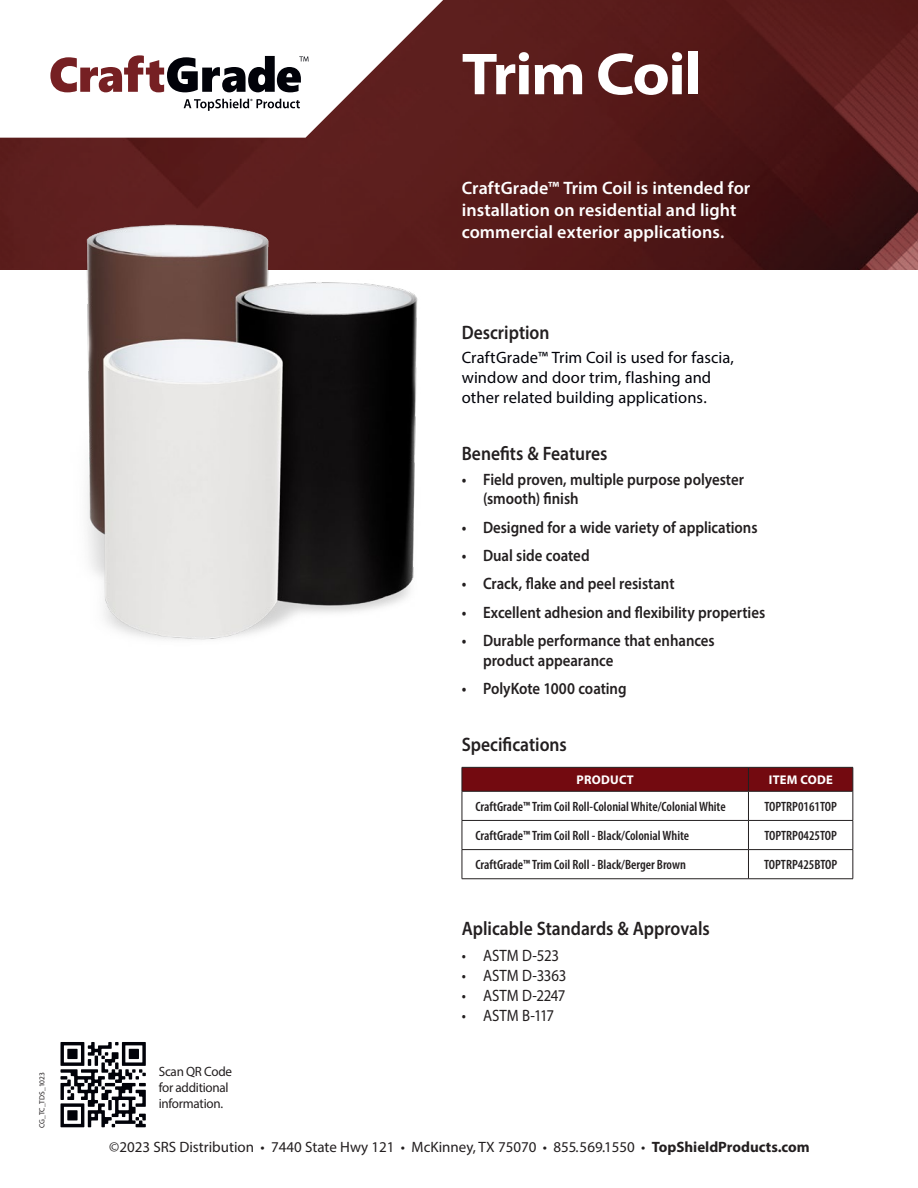
<style>
.page{position:relative;width:918px;height:1188px;background:#fff}
.page>*{position:absolute;margin:0;border:0;box-sizing:border-box;transform-origin:0 0}
.Heading{font:700 semi-expanded 59.7px "Myriad Pro";letter-spacing:-.025em;color:#fff}
._13pt_Interstate_Headers{font:600 19.5px "Myriad Pro";color:#231f20;scale:.9 1}
.Sub_Heading{font:600 18px/21.6px "Myriad Pro";letter-spacing:.005em;color:#fff}
.Paragraph_text{font:600 16.5px/19.8px "Myriad Pro";color:#231f20;scale:.9 1}
.Sub_Heading-2{font:16.5px/19.8px "Myriad Pro";letter-spacing:.005em;color:#010209}
.Paragraph_text-2{font:16.5px "Myriad Pro";letter-spacing:-.01em;color:#231f20;scale:.9 1}
.t1{font:15px "Myriad Pro";color:#231f20}
.Table_copy_blk-semiB{font:600 condensed 13.5px "Myriad Pro";color:#231f20}
.t2{font:13.5px/16.2px "Myriad Pro";letter-spacing:-.02em;color:#231f20}
.Table_Header_Wht{font:700 12.6px "Myriad Pro";letter-spacing:.02em;color:#fff}
.t3{font:7.5px "Myriad Pro";color:#231f20}
.s1{font-weight:700}
</style>
<div class="page">
<img style="left:0;top:0;width:918px;height:270px">
<svg style="left:0;top:0;width:469px;height:138px"></svg>
<svg style="left:50px;top:55px;width:259px;height:56px"></svg>
<img style="left:37px;top:200px;width:393px;height:440px">
<svg style="left:60px;top:1042px;width:86px;height:86px"></svg>
<svg style="left:462px;top:767px;width:392px;height:112px"></svg>
<hr style="left:462px;top:879px;width:286px;height:1px;background:#231f20">
<hr style="left:748px;top:879px;width:105px;height:1px;background:#231f20">
<p class="t3" style="left:37px;top:1128px;width:57px;rotate:-90deg">CG_TC_TDS_1023</p>
<p class="Heading" style="left:462px;top:35px;width:241px">Trim Coil</p>
<p class="Sub_Heading" style="left:462px;top:177px;width:290px">CraftGrade™ Trim Coil is intended for installation on residential and light commercial exterior applications.</p>
<p class="_13pt_Interstate_Headers" style="left:462px;top:320px;width:99px">Description</p>
<p class="Sub_Heading-2" style="left:462px;top:347px;width:274px">CraftGrade™ Trim Coil is used for fascia, window and door trim, flashing and other related building applications.</p>
<p class="_13pt_Interstate_Headers" style="left:462px;top:442px;width:164px">Benefits &amp; Features</p>
<p class="Paragraph_text" style="left:483px;top:469px;width:292px;text-indent:-21px">• Field proven, multiple purpose polyester (smooth) finish</p>
<p class="Paragraph_text" style="left:462px;top:517px;width:330px">• Designed for a wide variety of applications</p>
<p class="Paragraph_text" style="left:462px;top:545px;width:144px">• Dual side coated</p>
<p class="Paragraph_text" style="left:462px;top:573px;width:238px">• Crack, flake and peel resistant</p>
<p class="Paragraph_text" style="left:462px;top:602px;width:339px">• Excellent adhesion and flexibility properties</p>
<p class="Paragraph_text" style="left:483px;top:630px;width:259px;text-indent:-21px">• Durable performance that enhances product appearance</p>
<p class="Paragraph_text" style="left:462px;top:678px;width:185px">• PolyKote 1000 coating</p>
<p class="_13pt_Interstate_Headers" style="left:462px;top:732px;width:118px">Specifications</p>
<p class="Table_Header_Wht" style="left:577px;top:772px;width:59px">PRODUCT</p>
<p class="Table_Header_Wht" style="left:769px;top:772px;width:66px">ITEM CODE</p>
<p class="Table_copy_blk-semiB" style="left:475px;top:798px;width:252px">CraftGrade™ Trim Coil Roll-Colonial White/Colonial White</p>
<p class="Table_copy_blk-semiB" style="left:764px;top:798px;width:74px">TOPTRP0161TOP</p>
<p class="Table_copy_blk-semiB" style="left:475px;top:827px;width:215px">CraftGrade™ Trim Coil Roll - Black/Colonial White</p>
<p class="Table_copy_blk-semiB" style="left:764px;top:827px;width:74px">TOPTRP0425TOP</p>
<p class="Table_copy_blk-semiB" style="left:475px;top:856px;width:212px">CraftGrade™ Trim Coil Roll - Black/Berger Brown</p>
<p class="Table_copy_blk-semiB" style="left:764px;top:856px;width:75px">TOPTRP425BTOP</p>
<p class="t2" style="left:159px;top:1063px;width:75px">Scan QR Code for additional information.</p>
<p class="_13pt_Interstate_Headers" style="left:462px;top:916px;width:277px">Aplicable Standards &amp; Approvals</p>
<p class="Paragraph_text-2" style="left:462px;top:946px;width:110px">• ASTM D-523</p>
<p class="Paragraph_text-2" style="left:462px;top:965px;width:118px">• ASTM D-3363</p>
<p class="Paragraph_text-2" style="left:462px;top:985px;width:117px">• ASTM D-2247</p>
<p class="Paragraph_text-2" style="left:462px;top:1005px;width:104px">• ASTM B-117</p>
<p class="t1" style="left:109px;top:1138px;width:702px">©2023 SRS Distribution • 7440 State Hwy 121 • McKinney, TX 75070 • 855.569.1550 • <span class="s1">TopShieldProducts.com</span></p>
</div>
